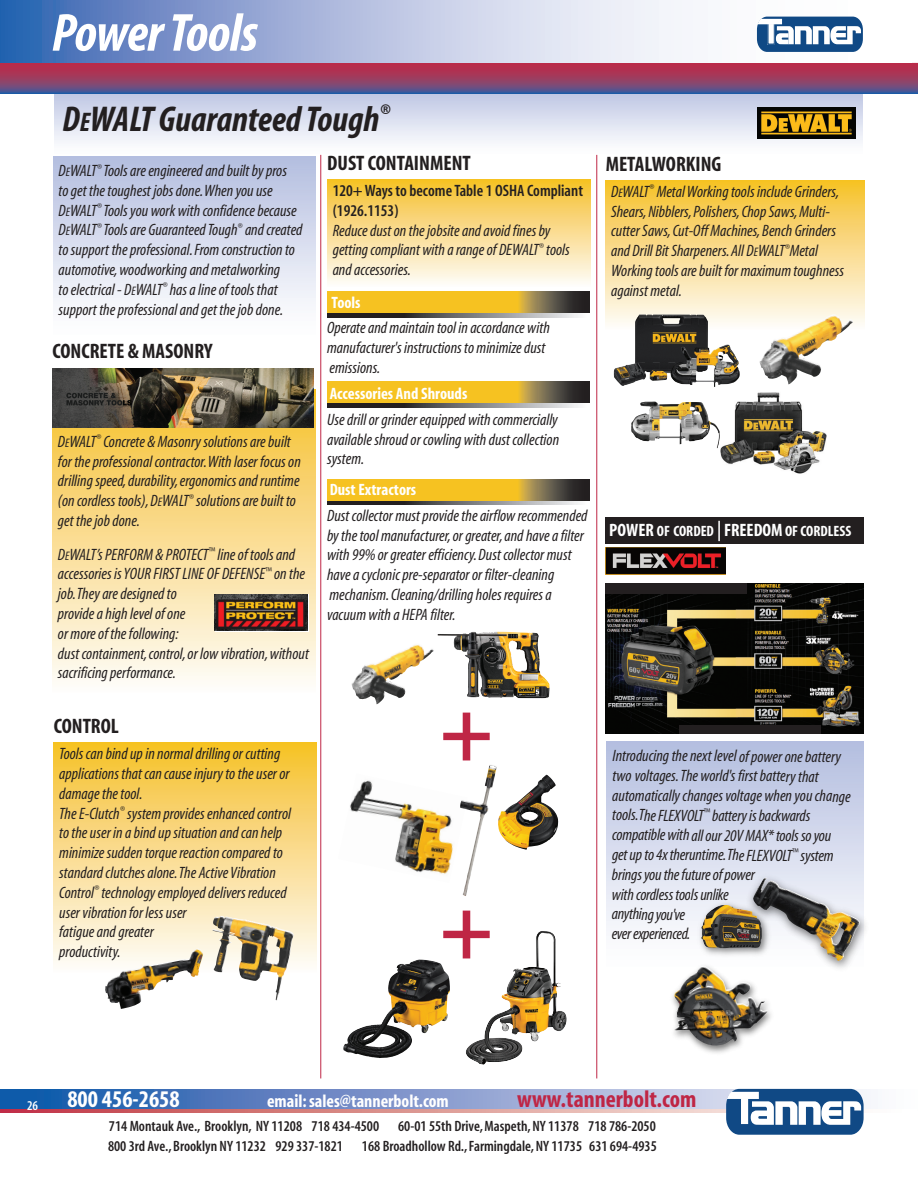
<style>
.page{position:relative;width:918px;height:1188px;background:#fff}
.page>*{position:absolute;margin:0;border:0;box-sizing:border-box;transform-origin:0 0}
.t1{font:700 condensed 90px "Myriad";color:#bf2645}
.t2{font:italic 700 condensed 54px "Myriad";letter-spacing:-.01em;color:#fff}
.t3{font:italic 700 condensed 36px "Myriad";color:#231f20}
.t4{font:700 condensed 24px "Myriad";color:#bf2645}
.t5{font:700 condensed 24px "Myriad";color:#fff}
.t6{font:700 condensed 21px "Myriad";color:#231f20}
.t7{font:700 condensed 18px "Myriad";color:#fff}
.t8{font:italic condensed 16.5px/19.8px "Myriad";color:#231f20}
.t9{font:600 condensed 16.5px/19.8px "Myriad";color:#231f20}
.t10{font:700 condensed 16.5px "Myriad";color:#fff}
.t11{font:600 condensed 15px "Myriad";color:#231f20}
.t12{font:700 condensed 15px "Myriad";color:#fff}
.s1{font-size:27px}
.s2{font-size:12.3px}
.s3{font-size:18px}
</style>
<div class="page">
<svg style="left:327px;top:500px;width:262px;height:5px"></svg>
<svg style="left:327px;top:479px;width:262px;height:21px;background:#d0a729"></svg>
<svg style="left:327px;top:403px;width:253px;height:4px"></svg>
<svg style="left:327px;top:382px;width:262px;height:21px;background:#d0a729"></svg>
<svg style="left:327px;top:313px;width:253px;height:4px"></svg>
<img style="left:720px;top:392px;width:107px;height:82px">
<svg style="left:55px;top:93px;width:808px;height:62px"></svg>
<svg style="left:0;top:63px;width:912px;height:30px;background:#913e66"></svg>
<svg style="left:0;top:0;width:855px;height:63px"></svg>
<svg style="left:757px;top:17px;width:106px;height:35px"></svg>
<svg style="left:0;top:1089px;width:867px;height:21px;background:#7690c5"></svg>
<svg style="left:0;top:1110px;width:726px;height:3px;background:#d98a89"></svg>
<svg style="left:726px;top:1089px;width:138px;height:46px"></svg>
<hr style="left:596px;top:155px;width:1px;height:923px;background:#bf2645">
<hr style="left:320px;top:155px;width:1px;height:923px;background:#bf2645">
<div style="left:53px;top:156px;width:263px;height:183px;background:linear-gradient(to bottom,#b3bedf,#fff)"></div>
<svg style="left:52px;top:390px;width:263px;height:291px;background:#fadf9a"></svg>
<svg style="left:215px;top:594px;width:94px;height:38px"></svg>
<img style="left:215px;top:594px;width:92px;height:37px">
<img style="left:52px;top:368px;width:262px;height:60px">
<div style="left:327px;top:179px;width:263px;height:108px;background:linear-gradient(to bottom,#f6c02a,#fefbfa)"></div>
<img style="left:438px;top:632px;width:112px;height:66px">
<img style="left:350px;top:780px;width:103px;height:94px">
<img style="left:460px;top:765px;width:37px;height:131px">
<img style="left:351px;top:644px;width:83px;height:60px">
<img style="left:498px;top:775px;width:60px;height:75px">
<img style="left:343px;top:959px;width:107px;height:99px">
<img style="left:472px;top:1014px;width:26px;height:30px">
<div style="left:54px;top:743px;width:263px;height:230px;background:linear-gradient(to bottom,#f6c02b,#fefcfb)"></div>
<img style="left:212px;top:916px;width:82px;height:84px">
<img style="left:105px;top:947px;width:98px;height:62px">
<div style="left:606px;top:180px;width:258px;height:149px;background:linear-gradient(to bottom,#f6c02a,#fefcfb)"></div>
<img style="left:759px;top:314px;width:94px;height:70px">
<img style="left:614px;top:314px;width:126px;height:73px">
<img style="left:631px;top:401px;width:89px;height:47px">
<div style="left:607px;top:742px;width:257px;height:230px;background:linear-gradient(to bottom,#b4bedf,#fff)"></div>
<div style="left:606px;top:517px;width:258px;height:27px;background:#231f20"></div>
<hr style="left:718px;top:521px;width:2px;height:20px;background:#fff">
<img style="left:605px;top:547px;width:120px;height:27px">
<img style="left:605px;top:584px;width:259px;height:149px">
<div style="left:605px;top:584px;width:142px;height:10px;background:#231f20"></div>
<div style="left:679px;top:725px;width:142px;height:8px;background:#231f20"></div>
<img style="left:647px;top:937px;width:164px;height:155px">
<img style="left:672px;top:965px;width:96px;height:83px">
<img style="left:722px;top:851px;width:144px;height:142px">
<img style="left:753px;top:876px;width:107px;height:85px">
<img style="left:690px;top:894px;width:84px;height:79px">
<img style="left:701px;top:905px;width:61px;height:43px">
<img style="left:758px;top:108px;width:97px;height:30px">
<svg style="left:327px;top:292px;width:262px;height:21px;background:#d0a729"></svg>
<svg style="left:912px;top:63px;width:6px;height:30px"></svg>
<h2 class="t2" style="left:52px;top:14px;width:208px">PowerTools</h2>
<h3 class="t3" style="left:62px;top:107px;width:329px">D<span class="s1">E</span>WALT Guaranteed Tough<sup>®</sup></h3>
<p class="t8" style="left:59px;top:162px;width:245px">D<span class="s2">E</span>WALT<sup>®</sup> Toolsareengineeredandbuiltbypros toget thetoughest jobsdone.Whenyouuse D<span class="s2">E</span>WALT<sup>®</sup> Toolsyou work withconfidencebecause D<span class="s2">E</span>WALT<sup>®</sup> Toolsare GuaranteedTough<sup>®</sup> andcreated tosupport theprofessional.Fromconstructionto automotive,woodworkingandmetalworking toelectrical - D<span class="s2">E</span>WALT<sup>®</sup> hasalineof tools that support theprofessionalandget thejobdone.</p>
<p class="t6" style="left:52px;top:344px;width:162px">CONCRETE &amp; MASONRY</p>
<p class="t8" style="left:58px;top:433px;width:244px">D<span class="s2">E</span>WALT<sup>®</sup> Concrete &amp; Masonrysolutionsarebuilt for theprofessional contractor.Withlaser focuson drillingspeed,durability,ergonomicsandruntime (oncordless tools),D<span class="s2">E</span>WALT<sup>®</sup> solutionsarebuilt to get thejobdone.</p>
<p class="t8" style="left:58px;top:546px;width:252px">D<span class="s2">E</span>WALT’sPERFORM &amp; PROTECT<sup>™</sup> lineof toolsand accessories isYOURFIRSTLINE OF DEFENSE<sup>™</sup> onthe job.Theyaredesignedto<br>provideahighlevelofone<br>ormoreof thefollowing:<br>dust containment,control,or low vibration,without sacrificingperformance.</p>
<p class="t6" style="left:54px;top:719px;width:67px">CONTROL</p>
<p class="t8" style="left:59px;top:745px;width:233px">Tools canbindupinnormaldrillingor cutting applications that cancauseinjurytotheuseror damagethetool.<br>TheE-Clutch<sup>®</sup> systemprovidesenhancedcontrol totheuser inabindupsituationandcanhelp minimizesuddentorquereactioncomparedto standardclutchesalone.The Active Vibration Control<sup>®</sup> technologyemployeddelivers reduced uservibrationfor lessuser<br>fatigueandgreater<br>productivity.</p>
<p class="t6" style="left:327px;top:156px;width:145px">DUST CONTAINMENT</p>
<p class="t9" style="left:333px;top:182px;width:252px">120+Ways to becomeTable 1 OSHA Compliant (1926.1153)</p>
<p class="t8" style="left:333px;top:222px;width:239px">Reducedustonthejobsiteandavoidfinesby gettingcompliant witharangeof DEWALT<sup>®</sup> tools andaccessories.</p>
<p class="t10" style="left:332px;top:296px;width:30px">Tools</p>
<p class="t8" style="left:327px;top:319px;width:224px">Operateandmaintaintool inaccordance with manufacturer's instructions tominimizedust emissions.</p>
<p class="t10" style="left:330px;top:388px;width:139px">Accessories And Shrouds</p>
<p class="t8" style="left:327px;top:411px;width:234px;text-align:justify">Usedrillorgrinderequipped withcommercially availableshroudor cowling withdust collection system.</p>
<p class="t10" style="left:330px;top:484px;width:88px">Dust Extractors</p>
<p class="t8" style="left:327px;top:507px;width:262px">Dust collectormustprovidetheairflow recommended bythetoolmanufacturer,orgreater,andhaveafilter with99%orgreaterefficiency.Dust collectormust haveacyclonicpre-separatoror filter-cleaning mechanism.Cleaning/drillingholes requiresa vacuumwitha HEPA filter.</p>
<h1 class="t1" style="left:440px;top:700px;width:55px">+</h1>
<h1 class="t1" style="left:440px;top:898px;width:55px">+</h1>
<p class="t6" style="left:606px;top:157px;width:117px">METALWORKING</p>
<p class="t8" style="left:611px;top:183px;width:234px">D<span class="s2">E</span>WALT<sup>®</sup> MetalWorkingtools include Grinders, Shears,Nibblers,Polishers,ChopSaws,Multi&shy;cutterSaws,Cut-Off Machines,Bench Grinders and Drill BitSharpeners.All D<span class="s2">E</span>WALT<sup>®</sup>Metal Workingtoolsarebuilt formaximumtoughness againstmetal.</p>
<p class="t12" style="left:609px;top:526px;width:243px"><span class="s3">POWER</span> OF CORDED <span class="s3">FREEDOM</span> OF CORDLESS</p>
<p class="t8" style="left:612px;top:748px;width:241px">Introducingthenext levelofpoweronebattery two voltages.The world's firstbatterythat automaticallychangesvoltage whenyouchange tools.TheFLEXVOLT<sup>™</sup> batteryisbackwards compatiblewithallour20VMAX*toolssoyou getupto4xtheruntime.TheFLEXVOLT<sup>™</sup> system bringsyouthefutureofpower withcordlesstoolsunlike<br>anythingyou've<br>everexperienced.</p>
<h3 class="t5" style="left:27px;top:1091px;width:154px"><sub>26</sub> 800 456-2658</h3>
<p class="t7" style="left:267px;top:1095px;width:183px">email:sales@tannerbolt.com</p>
<h3 class="t4" style="left:517px;top:1091px;width:181px">www.tannerbolt.com</h3>
<p class="t11" style="left:109px;top:1121px;width:272px">714 Montauk Ave., Brooklyn, NY 11208 718 434-4500</p>
<p class="t11" style="left:398px;top:1121px;width:259px">60-01 55th Drive,Maspeth,NY 11378 718 786-2050</p>
<p class="t11" style="left:108px;top:1140px;width:237px">800 3rd Ave.,Brooklyn NY 11232 929 337-1821</p>
<p class="t11" style="left:362px;top:1140px;width:296px">168 Broadhollow Rd.,Farmingdale,NY 11735 631 694-4935</p>
</div>
